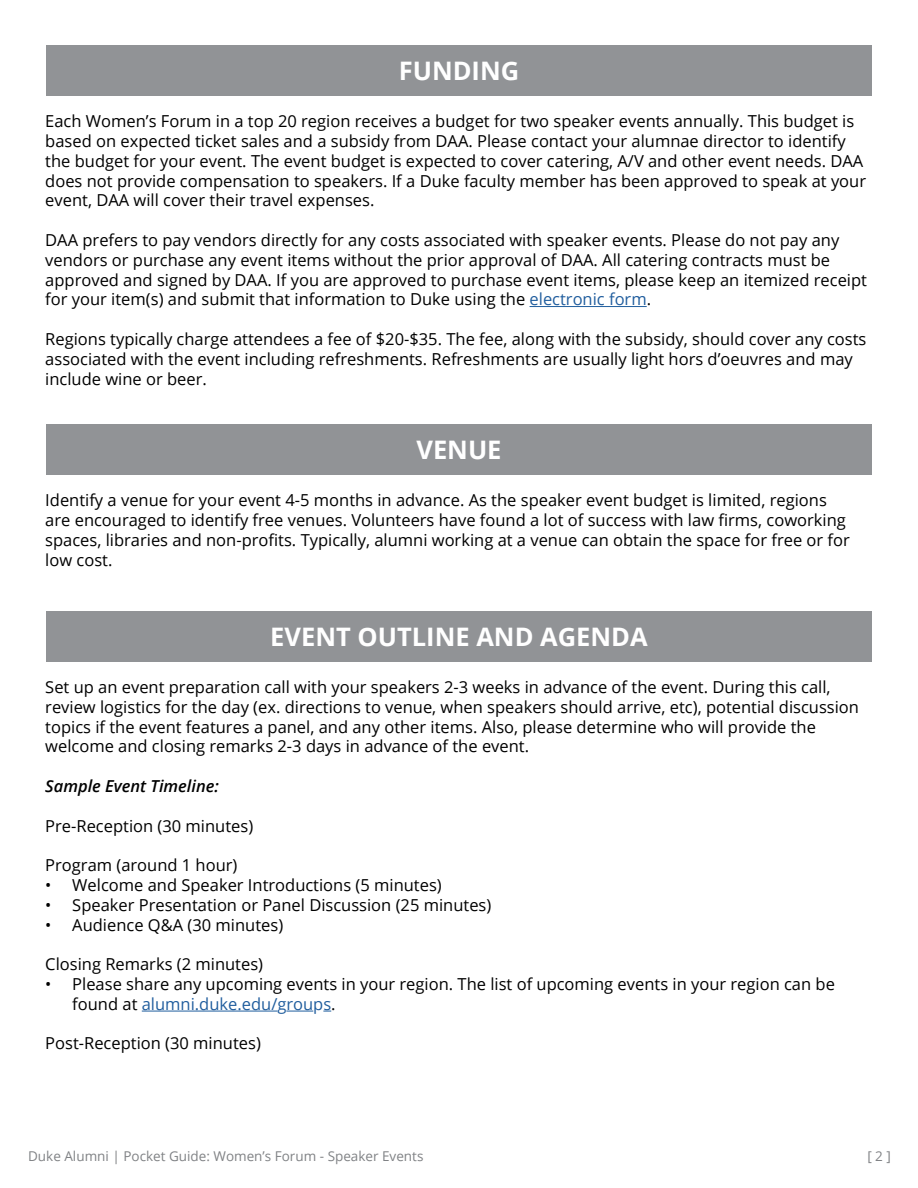
<style>
.page{position:relative;width:918px;height:1188px;background:#fff}
.page>*{position:absolute;margin:0;border:0;box-sizing:border-box;transform-origin:0 0}
.t1{font:700 25.5px "Open Sans";color:#fff}
.t2{font:16.5px/19.8px "Open Sans";color:#000}
.t3{font:italic 600 16.5px "Open Sans";color:#000}
.t4{font:13.5px "Open Sans";color:#808285}
.s1{color:#215e9e}
</style>
<div class="page">
<hr style="left:530px;top:306px;width:117px;height:1px;background:#215e9e">
<hr style="left:142px;top:1011px;width:135px;height:1px;background:#215e9e">
<svg style="left:286px;top:1011px;width:27px;height:1px"></svg>
<div style="left:46px;top:45px;width:826px;height:50px;background:#919396"></div>
<div style="left:46px;top:424px;width:826px;height:50px;background:#919396"></div>
<div style="left:46px;top:611px;width:826px;height:50px;background:#919396"></div>
<h1 class="t1" style="left:399px;top:53px;width:122px">FUNDING</h1>
<p class="t2" style="left:45px;top:111px;width:822px">Each Women’s Forum in a top 20 region receives a budget for two speaker events annually. This budget is based on expected ticket sales and a subsidy from DAA. Please contact your alumnae director to identify the budget for your event. The event budget is expected to cover catering, A/V and other event needs. DAA does not provide compensation to speakers. If a Duke faculty member has been approved to speak at your event, DAA will cover their travel expenses.</p>
<p class="t2" style="left:45px;top:230px;width:823px">DAA prefers to pay vendors directly for any costs associated with speaker events. Please do not pay any vendors or purchase any event items without the prior approval of DAA. All catering contracts must be approved and signed by DAA. If you are approved to purchase event items, please keep an itemized receipt for your item(s) and submit that information to Duke using the <span class="s1">electronic form</span>.</p>
<p class="t2" style="left:45px;top:329px;width:823px">Regions typically charge attendees a fee of $20-$35. The fee, along with the subsidy, should cover any costs associated with the event including refreshments. Refreshments are usually light hors d’oeuvres and may include wine or beer.</p>
<h1 class="t1" style="left:416px;top:432px;width:87px">VENUE</h1>
<p class="t2" style="left:45px;top:490px;width:806px">Identify a venue for your event 4-5 months in advance. As the speaker event budget is limited, regions are encouraged to identify free venues. Volunteers have found a lot of success with law firms, coworking spaces, libraries and non-profits. Typically, alumni working at a venue can obtain the space for free or for low cost.</p>
<h1 class="t1" style="left:270px;top:619px;width:379px">EVENT OUTLINE AND AGENDA</h1>
<p class="t2" style="left:45px;top:677px;width:815px">Set up an event preparation call with your speakers 2-3 weeks in advance of the event. During this call, review logistics for the day (ex. directions to venue, when speakers should arrive, etc), potential discussion topics if the event features a panel, and any other items. Also, please determine who will provide the welcome and closing remarks 2-3 days in advance of the event.</p>
<p class="t3" style="left:45px;top:775px;width:175px">Sample Event Timeline:</p>
<p class="t2" style="left:45px;top:815px;width:209px">Pre-Reception (30 minutes)</p>
<p class="t2" style="left:45px;top:855px;width:194px">Program (around 1 hour)</p>
<p class="t2" style="left:45px;top:875px;width:398px">• Welcome and Speaker Introductions (5 minutes)</p>
<p class="t2" style="left:45px;top:895px;width:448px">• Speaker Presentation or Panel Discussion (25 minutes)</p>
<p class="t2" style="left:45px;top:914px;width:239px">• Audience Q&amp;A (30 minutes)</p>
<p class="t2" style="left:45px;top:954px;width:219px">Closing Remarks (2 minutes)</p>
<p class="t2" style="left:72px;top:974px;width:764px;text-indent:-27px">• Please share any upcoming events in your region. The list of upcoming events in your region can be found at <span class="s1">alumni.duke.edu/groups</span>.</p>
<p class="t2" style="left:45px;top:1033px;width:217px">Post-Reception (30 minutes)</p>
<p class="t4" style="left:28px;top:1147px;width:397px">Duke Alumni | Pocket Guide: Women’s Forum - Speaker Events</p>
<p class="t4" style="left:867px;top:1147px;width:25px">[ 2 ]</p>
</div>
